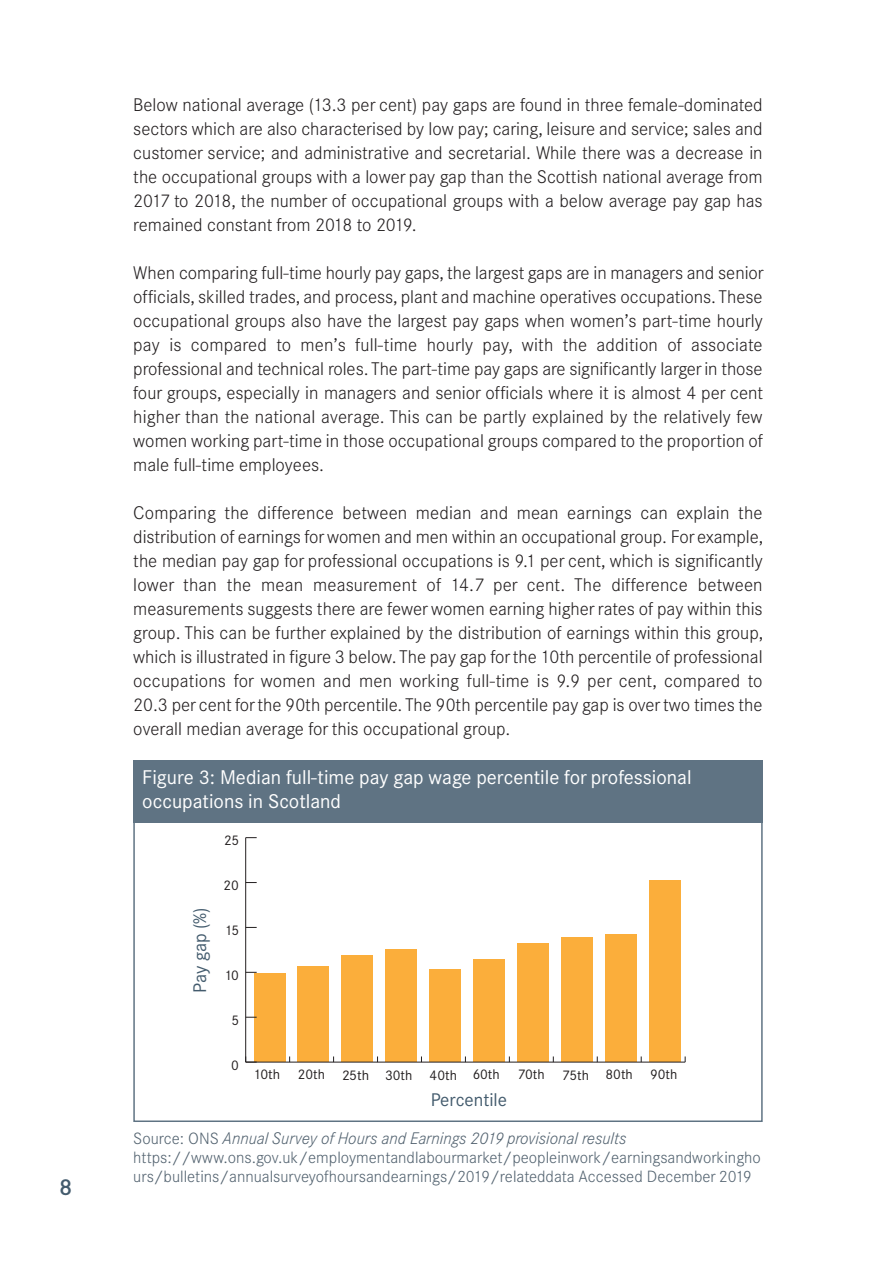
<style>
.page{position:relative;width:893px;height:1263px;background:#fff}
.page>*{position:absolute;margin:0;border:0;box-sizing:border-box;transform-origin:0 0}
.t1{font:500 22.5px "Corporate Sans BQ";color:#435b6d}
.t2{font:19.5px/24px "Corporate Sans BQ";color:#fff}
.t3{font:300 18px/24px "Corporate Sans BQ";color:#231f20;text-align:justify}
.t4{font:18px "Corporate Sans BQ";color:#435b6d}
.t5{font:italic 300 16.5px "Corporate Sans BQ";color:#52626f}
.t6{font:300 16.05px/19.2px "Corporate Sans BQ";color:#52626f}
.t7{font:13.65px "Corporate Sans BQ";color:#231f20}
.s1{font-style:normal;font-size:16.05px}
</style>
<div class="page">
<div style="left:254px;top:973px;width:31px;height:89px;background:#fbae3b"></div>
<div style="left:298px;top:966px;width:31px;height:96px;background:#fbae3b"></div>
<div style="left:342px;top:955px;width:31px;height:107px;background:#fbae3b"></div>
<div style="left:386px;top:949px;width:31px;height:113px;background:#fbae3b"></div>
<div style="left:429px;top:970px;width:32px;height:92px;background:#fbae3b"></div>
<div style="left:473px;top:960px;width:32px;height:102px;background:#fbae3b"></div>
<div style="left:517px;top:944px;width:32px;height:118px;background:#fbae3b"></div>
<div style="left:561px;top:937px;width:32px;height:125px;background:#fbae3b"></div>
<div style="left:605px;top:934px;width:32px;height:128px;background:#fbae3b"></div>
<div style="left:649px;top:880px;width:32px;height:182px;background:#fbae3b"></div>
<hr style="left:246px;top:1062px;width:439px;height:1px;background:#231f20">
<hr style="left:245px;top:838px;width:1px;height:224px;background:#231f20">
<svg style="left:245px;top:1056px;width:12px;height:7px"></svg>
<div style="left:133px;top:760px;width:630px;height:63px;background:#5f7383"></div>
<p class="t1" style="left:59px;top:1179px;width:15px">8</p>
<p class="t3" style="left:133px;top:94px;width:631px">Below national average (13.3 per cent) pay gaps are found in three female-dominated sectors which are also characterised by low pay; caring, leisure and service; sales and customer service; and administrative and secretarial. While there was a decrease in the occupational groups with a lower pay gap than the Scottish national average from 2017 to 2018, the number of occupational groups with a below average pay gap has remained constant from 2018 to 2019.</p>
<p class="t3" style="left:133px;top:262px;width:632px">When comparing full-time hourly pay gaps, the largest gaps are in managers and senior officials, skilled trades, and process, plant and machine operatives occupations. These occupational groups also have the largest pay gaps when women’s part-time hourly pay is compared to men’s full-time hourly pay, with the addition of associate professional and technical roles. The part-time pay gaps are significantly largerin those four groups, especially in managers and senior officials where it is almost 4 per cent higher than the national average. This can be partly explained by the relatively few women working part-time in those occupational groups compared to the proportion of male full-time employees.</p>
<p class="t3" style="left:133px;top:502px;width:631px">Comparing the difference between median and mean earnings can explain the distribution of earnings forwomen and men within an occupational group. For example, the median pay gap for professional occupations is 9.1 per cent, which is significantly lower than the mean measurement of 14.7 per cent. The difference between measurements suggests there are fewer women earning higher rates of pay within this group. This can be further explained by the distribution of earnings within this group, which is illustrated in figure 3 below. The pay gap forthe 10th percentile of professional occupations for women and men working full-time is 9.9 per cent, compared to 20.3 per cent forthe 90th percentile. The 90th percentile pay gap is overtwo times the overall median average for this occupational group.</p>
<p class="t2" style="left:142px;top:767px;width:551px">Figure 3: Median full-time pay gap wage percentile for professional occupations in Scotland</p>
<p class="t7" style="left:224px;top:836px;width:16px">25</p>
<p class="t4" style="left:194px;top:993px;width:87px;rotate:-90deg">Pay gap (%)</p>
<p class="t7" style="left:223px;top:881px;width:17px">20</p>
<p class="t7" style="left:225px;top:925px;width:16px">15</p>
<p class="t7" style="left:224px;top:970px;width:16px">10</p>
<p class="t7" style="left:231px;top:1015px;width:9px">5</p>
<p class="t7" style="left:231px;top:1060px;width:9px">0</p>
<p class="t7" style="left:253px;top:1069px;width:28px">10th</p>
<p class="t7" style="left:298px;top:1070px;width:29px">20th</p>
<p class="t7" style="left:342px;top:1070px;width:72px">25th 30th</p>
<p class="t7" style="left:430px;top:1070px;width:71px">40th 60th</p>
<p class="t7" style="left:518px;top:1070px;width:28px">70th</p>
<p class="t7" style="left:562px;top:1070px;width:72px">75th 80th</p>
<p class="t7" style="left:650px;top:1070px;width:29px">90th</p>
<p class="t4" style="left:431px;top:1094px;width:78px">Percentile</p>
<p class="t5" style="left:133px;top:1132px;width:495px"><span class="s1">Source: ONS</span> Annual Survey of Hours and Earnings 2019 provisional results</p>
<p class="t6" style="left:133px;top:1149px;width:629px">https://www.ons.gov.uk/employmentandlabourmarket/peopleinwork/earningsandworkingho urs/bulletins/annualsurveyofhoursandearnings/2019/relateddata Accessed December 2019</p>
</div>
